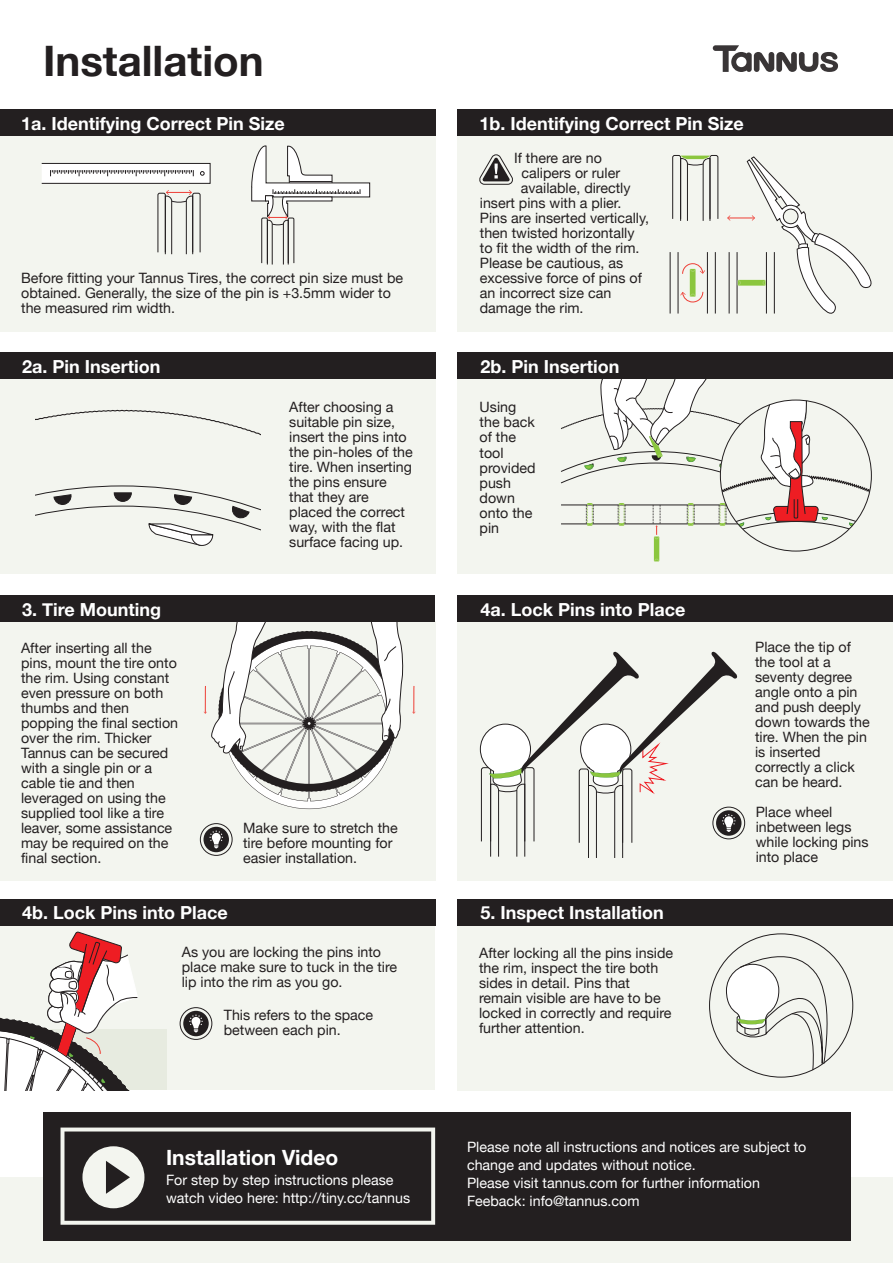
<style>
.page{position:relative;width:893px;height:1263px;background:#fff}
.page>*{position:absolute;margin:0;border:0;box-sizing:border-box;transform-origin:0 0}
.t1{font:700 42px "Helvetica Neue";color:#231f20}
.t2{font:700 21px "Helvetica Neue";color:#fff}
.t3{font:700 18px "Helvetica Neue";color:#fff}
.t4{font:14.25px/15px "Helvetica Neue";color:#231f20}
.t5{font:14.25px/18px "Helvetica Neue";color:#fff}
</style>
<div class="page">
<div style="left:0;top:1177px;width:893px;height:86px;background:#f3f5ef"></div>
<div style="left:458px;top:908px;width:435px;height:182px;background:#f3f5ef"></div>
<div style="left:0;top:908px;width:434px;height:182px;background:#f3f5ef"></div>
<div style="left:0;top:136px;width:435px;height:195px;background:#f3f5ef"></div>
<div style="left:0;top:110px;width:435px;height:26px;background:#231f20"></div>
<svg style="left:713px;top:45px;width:125px;height:27px"></svg>
<div style="left:458px;top:136px;width:435px;height:195px;background:#f3f5ef"></div>
<div style="left:458px;top:110px;width:435px;height:26px;background:#231f20"></div>
<div style="left:0;top:379px;width:435px;height:195px;background:#f3f5ef"></div>
<div style="left:0;top:353px;width:435px;height:26px;background:#231f20"></div>
<div style="left:458px;top:379px;width:435px;height:195px;background:#f3f5ef"></div>
<div style="left:0;top:622px;width:435px;height:259px;background:#f3f5ef"></div>
<div style="left:458px;top:622px;width:435px;height:259px;background:#f3f5ef"></div>
<div style="left:458px;top:596px;width:435px;height:26px;background:#231f20"></div>
<div style="left:0;top:899px;width:435px;height:26px;background:#231f20"></div>
<div style="left:458px;top:899px;width:435px;height:26px;background:#231f20"></div>
<svg style="left:479px;top:154px;width:34px;height:31px"></svg>
<svg style="left:251px;top:145px;width:119px;height:120px"></svg>
<div style="left:41px;top:163px;width:169px;height:21px;background:#fff;border:1px solid #231f20"></div>
<svg style="left:50px;top:170px;width:144px;height:6px"></svg>
<svg style="left:200px;top:171px;width:5px;height:5px"></svg>
<svg style="left:157px;top:190px;width:44px;height:65px"></svg>
<svg style="left:672px;top:155px;width:46px;height:66px"></svg>
<hr style="left:678px;top:252px;width:1px;height:62px;background:#231f20">
<hr style="left:670px;top:252px;width:1px;height:62px;background:#231f20">
<hr style="left:715px;top:252px;width:1px;height:62px;background:#231f20">
<hr style="left:707px;top:252px;width:1px;height:62px;background:#231f20">
<svg style="left:680px;top:263px;width:25px;height:40px"></svg>
<svg style="left:727px;top:156px;width:145px;height:158px"></svg>
<div style="left:458px;top:353px;width:435px;height:26px;background:#231f20"></div>
<svg style="left:561px;top:379px;width:310px;height:183px"></svg>
<svg style="left:726px;top:940px;width:108px;height:131px"></svg>
<div style="left:716px;top:810px;width:25px;height:26px;background:#231f20;border-radius:50%"></div>
<div style="left:713px;top:807px;width:32px;height:32px;border:1px solid #231f20;border-radius:50%"></div>
<div style="left:204px;top:827px;width:25px;height:25px;background:#231f20;border-radius:50%"></div>
<div style="left:200px;top:823px;width:32px;height:33px;border:1px solid #231f20;border-radius:50%"></div>
<svg style="left:210px;top:831px;width:13px;height:17px"></svg>
<div style="left:183px;top:1011px;width:26px;height:25px;background:#231f20;border-radius:50%"></div>
<div style="left:180px;top:1007px;width:32px;height:33px;border:1px solid #231f20;border-radius:50%"></div>
<svg style="left:189px;top:1015px;width:14px;height:17px"></svg>
<svg style="left:36px;top:409px;width:225px;height:27px"></svg>
<svg style="left:36px;top:485px;width:225px;height:61px"></svg>
<svg style="left:479px;top:651px;width:259px;height:207px"></svg>
<svg style="left:412px;top:686px;width:3px;height:28px"></svg>
<svg style="left:204px;top:595px;width:200px;height:214px"></svg>
<div style="left:43px;top:1112px;width:807px;height:128px;background:#231f20"></div>
<svg style="left:61px;top:1127px;width:374px;height:98px"></svg>
<div style="left:0;top:596px;width:435px;height:26px;background:#231f20"></div>
<svg style="left:0;top:931px;width:167px;height:159px"></svg>
<h1 class="t1" style="left:43px;top:28px;width:222px">Installation</h1>
<p class="t3" style="left:21px;top:109px;width:265px">1a. Identifying Correct Pin Size</p>
<p class="t4" style="left:21px;top:271px;width:383px">Before fitting your Tannus Tires, the correct pin size must be obtained. Generally, the size of the pin is +3.5mm wider to the measured rim width.</p>
<p class="t3" style="left:22px;top:352px;width:140px">2a. Pin Insertion</p>
<p class="t3" style="left:480px;top:109px;width:266px">1b. Identifying Correct Pin Size</p>
<p class="t4" style="left:514px;top:151px;width:89px">If there are no</p>
<p class="t4" style="left:521px;top:166px;width:100px">calipers or ruler</p>
<p class="t4" style="left:521px;top:181px;width:111px">available, directly</p>
<p class="t4" style="left:480px;top:196px;width:143px">insert pins with a plier.</p>
<p class="t4" style="left:480px;top:211px;width:171px">Pins are inserted vertically,</p>
<p class="t4" style="left:480px;top:226px;width:156px">then twisted horizontally</p>
<p class="t4" style="left:480px;top:241px;width:161px">to fit the width of the rim.</p>
<p class="t4" style="left:480px;top:256px;width:145px">Please be cautious, as</p>
<p class="t4" style="left:480px;top:271px;width:164px">excessive force of pins of</p>
<p class="t4" style="left:480px;top:286px;width:133px">an incorrect size can</p>
<p class="t4" style="left:480px;top:301px;width:105px">damage the rim.</p>
<p class="t3" style="left:481px;top:352px;width:140px">2b. Pin Insertion</p>
<p class="t3" style="left:22px;top:595px;width:140px">3. Tire Mounting</p>
<p class="t4" style="left:21px;top:641px;width:159px">After inserting all the pins, mount the tire onto the rim. Using constant even pressure on both thumbs and then popping the final section over the rim. Thicker<br>Tannus can be secured with a single pin or a cable tie and then leveraged on using the supplied tool like a tire leaver, some assistance may be required on the final section.</p>
<p class="t4" style="left:289px;top:400px;width:125px">After choosing a suitable pin size, insert the pins into the pin-holes of the tire. When inserting the pins ensure that they are placed the correct way, with the flat surface facing up.</p>
<p class="t4" style="left:480px;top:401px;width:57px">Using the back of the tool provided push down onto the pin</p>
<p class="t4" style="left:243px;top:821px;width:156px">Make sure to stretch the tire before mounting for easier installation.</p>
<p class="t3" style="left:481px;top:595px;width:206px">4a. Lock Pins into Place</p>
<p class="t3" style="left:22px;top:898px;width:207px">4b. Lock Pins into Place</p>
<p class="t4" style="left:182px;top:945px;width:217px">As you are locking the pins into place make sure to tuck in the tire lip into the rim as you go.</p>
<p class="t4" style="left:224px;top:1008px;width:151px">This refers to the space between each pin.</p>
<p class="t3" style="left:481px;top:898px;width:185px">5. Inspect Installation</p>
<p class="t4" style="left:479px;top:946px;width:195px">After locking all the pins inside the rim, inspect the tire both sides in detail. Pins that remain visible are have to be locked in correctly and require further attention.</p>
<p class="t4" style="left:755px;top:640px;width:116px">Place the tip of the tool at a seventy degree angle onto a pin and push deeply down towards the tire. When the pin is inserted correctly a click can be heard.</p>
<p class="t4" style="left:756px;top:805px;width:114px">Place wheel inbetween legs while locking pins into place</p>
<h2 class="t2" style="left:166px;top:1140px;width:174px">Installation Video</h2>
<p class="t5" style="left:467px;top:1139px;width:341px">Please note all instructions and notices are subject to change and updates without notice.<br>Please visit tannus.com for further information Feeback: info@tannus.com</p>
<p class="t5" style="left:166px;top:1172px;width:246px">For step by step instructions please watch video here: http://tiny.cc/tannus</p>
</div>
